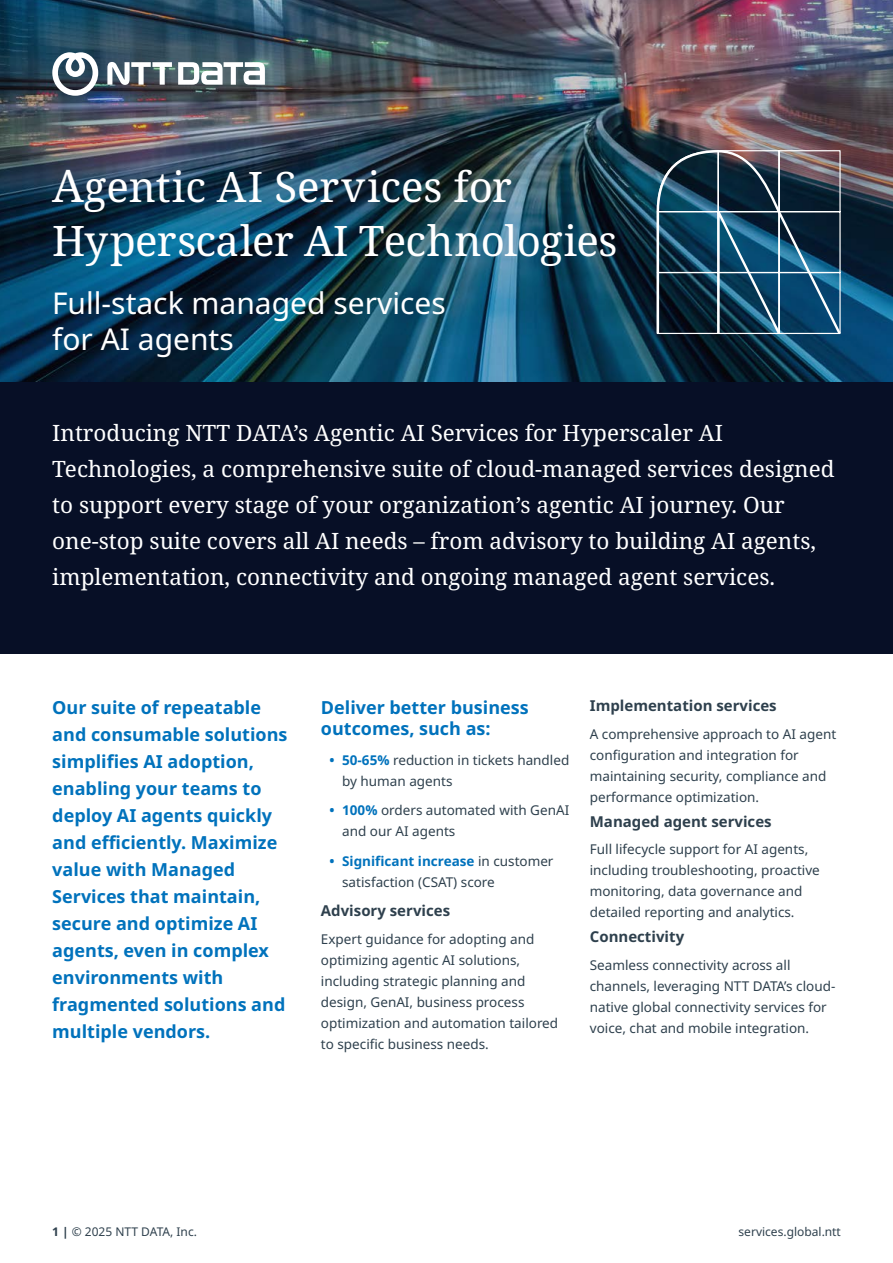
<style>
.page{position:relative;width:893px;height:1263px;background:#fff}
.page>*{position:absolute;margin:0;border:0;box-sizing:border-box;transform-origin:0 0}
.t1{font:42px/54px "Noto Serif";color:#fff}
.t2{font:30px/36px "Noto Sans";color:#fff}
.t3{font:22.5px/36px "Noto Serif";color:#fff}
.t4{font:700 18px/27px "Noto Sans";color:#0072bc}
.t5{font:700 15px "Noto Sans";color:#2e404d}
.t6{font:13.5px/21px "Noto Sans";color:#2e404d}
.t7{font:12px "Noto Sans";color:#2e404d}
.s1{font-size:45px}
.s2{font-weight:700;color:#0072bc}
.s3{font-weight:700}
</style>
<div class="page">
<img style="left:0;top:0;width:893px;height:383px">
<div style="left:0;top:383px;width:893px;height:271px;background:#070f26"></div>
<svg style="left:52px;top:52px;width:46px;height:44px"></svg>
<svg style="left:178px;top:62px;width:87px;height:23px"></svg>
<svg style="left:107px;top:62px;width:65px;height:23px"></svg>
<img style="left:655px;top:149px;width:188px;height:188px">
<h1 class="t1" style="left:52px;top:161px;width:567px"><span class="s1">A</span>gentic AI Services for<br>Hyperscaler AI Technologies</h1>
<h2 class="t2" style="left:52px;top:285px;width:395px">Full-stack managed services for AI agents</h2>
<p class="t3" style="left:52px;top:416px;width:784px">Introducing NTT DATA’s Agentic AI Services for Hyperscaler AI Technologies, a comprehensive suite of cloud-managed services designed to support every stage of your organization’s agentic AI journey. Our one-stop suite covers all AI needs – from advisory to building AI agents, implementation, connectivity and ongoing managed agent services.</p>
<p class="t4" style="left:52px;top:695px;width:237px">Our suite of repeatable and consumable solutions simplifies AI adoption, enabling your teams to deploy AI agents quickly and efficiently. Maximize value with Managed<br>Services that maintain, secure and optimize AI agents, even in complex environments with fragmented solutions and multiple vendors.</p>
<h3 class="t4" style="left:321px;top:698px;width:209px;line-height:21px">Deliver better business outcomes, such as:</h3>
<p class="t6" style="left:342px;top:750px;width:229px;text-indent:-13px"><span class="s2">• 50-65%</span> reduction in tickets handled by human agents</p>
<p class="t6" style="left:342px;top:800px;width:229px;text-indent:-13px"><span class="s2">• 100%</span> orders automated with GenAI and our AI agents</p>
<p class="t6" style="left:342px;top:851px;width:213px;text-indent:-13px"><span class="s2">• Significant increase</span> in customer satisfaction (CSAT) score</p>
<p class="t5" style="left:321px;top:902px;width:131px">Advisory services</p>
<p class="t6" style="left:321px;top:929px;width:239px">Expert guidance for adopting and optimizing agentic AI solutions, including strategic planning and design, GenAI, business process optimization and automation tailored to specific business needs.</p>
<p class="t5" style="left:590px;top:697px;width:188px">Implementation services</p>
<p class="t6" style="left:590px;top:723px;width:248px">A comprehensive approach to AI agent configuration and integration for maintaining security, compliance and performance optimization.</p>
<p class="t5" style="left:590px;top:813px;width:183px">Managed agent services</p>
<p class="t6" style="left:590px;top:839px;width:232px">Full lifecycle support for AI agents, including troubleshooting, proactive monitoring, data governance and detailed reporting and analytics.</p>
<p class="t5" style="left:590px;top:928px;width:96px">Connectivity</p>
<p class="t6" style="left:590px;top:955px;width:247px">Seamless connectivity across all channels, leveraging NTT DATA’s cloud&shy;native global connectivity services for voice, chat and mobile integration.</p>
<p class="t7" style="left:52px;top:1225px;width:146px"><span class="s3">1 |</span> © 2025 NTT DATA, Inc.</p>
<p class="t7" style="left:738px;top:1225px;width:104px">services.global.ntt</p>
</div>
